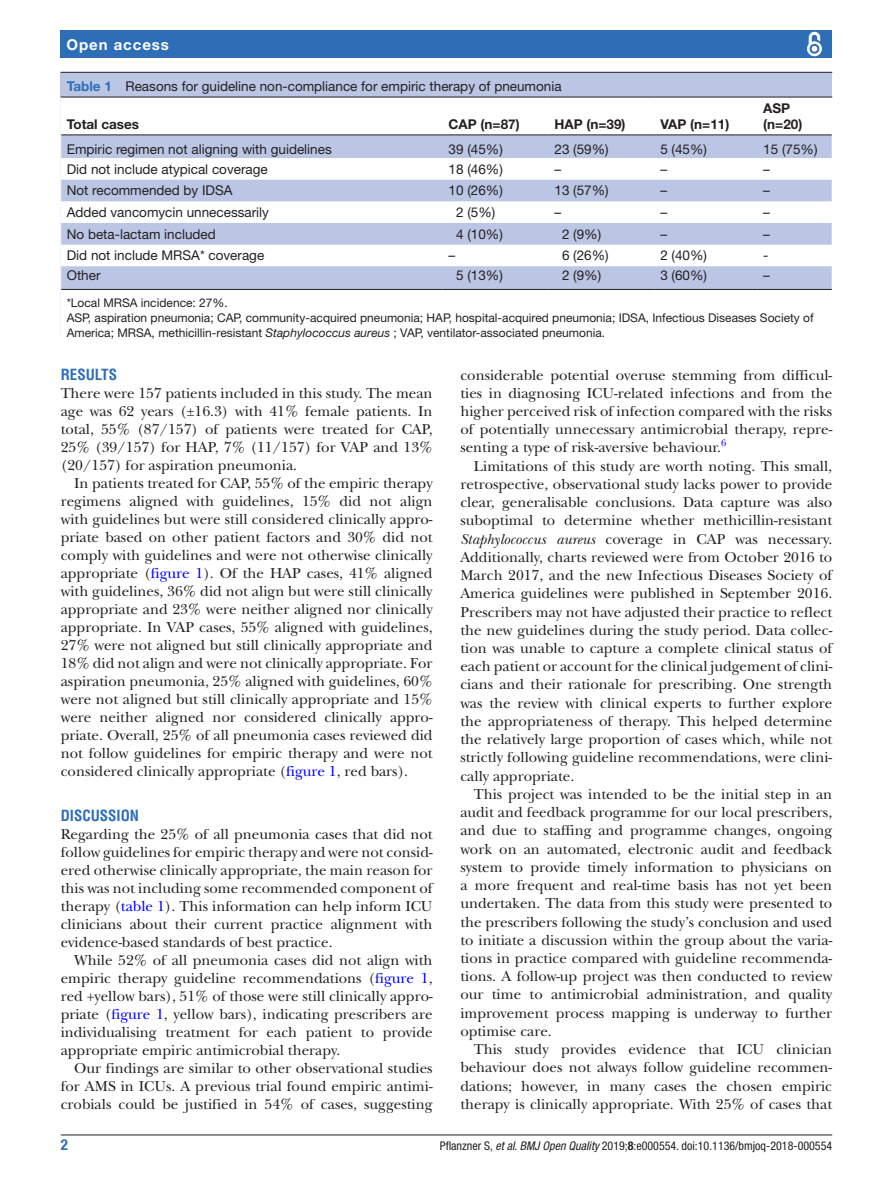
<style>
.page{position:relative;width:893px;height:1191px;background:#fff}
.page>*{position:absolute;margin:0;border:0;box-sizing:border-box;transform-origin:0 0}
.t1{font:15px/18px "New Baskerville";color:#231f20;text-align:justify}
.t2{font:700 condensed 15px "Helvetica LT Std";color:#2e6eb7}
.t3{font:700 15px "Helvetica Neue LT Std";letter-spacing:.065em;color:#fff}
.t4{font:700 condensed 15px "Helvetica Neue LT Std";color:#2e6eb7}
.t5{font:13.5px "Helvetica Neue LT Std";color:#231f20}
.t6{font:700 13.5px/16.2px "Helvetica Neue LT Std";color:#231f20}
.t7{font:12px/15px "Helvetica Neue LT Std";color:#231f20}
.t8{font:condensed 12px "Helvetica Neue LT Std";color:#231f20}
.t9{font:9.9px "New Baskerville";color:#00f}
.s1{font-weight:700;color:#2e6eb7}
.s2{font-style:italic}
.s3{color:#00f}
.s4{font-weight:700}
</style>
<div class="page">
<hr style="left:61px;top:1134px;width:771px;height:1px;background:#231f20">
<div style="left:61px;top:31px;width:771px;height:27px;background:#2e6eb7"></div>
<svg style="left:807px;top:31px;width:15px;height:26px"></svg>
<div style="left:61px;top:73px;width:771px;height:264px;background:#bbc6e5"></div>
<hr style="left:61px;top:72px;width:771px;height:1px;background:#231f20">
<svg style="left:61px;top:98px;width:771px;height:239px;fill:#fff"></svg>
<hr style="left:61px;top:97px;width:382px;height:1px;background:#231f20">
<hr style="left:61px;top:134px;width:382px;height:1px;background:#231f20">
<hr style="left:443px;top:97px;width:105px;height:1px;background:#231f20">
<hr style="left:443px;top:134px;width:105px;height:1px;background:#231f20">
<hr style="left:548px;top:97px;width:106px;height:1px;background:#231f20">
<hr style="left:548px;top:134px;width:106px;height:1px;background:#231f20">
<hr style="left:654px;top:97px;width:103px;height:1px;background:#231f20">
<hr style="left:654px;top:134px;width:103px;height:1px;background:#231f20">
<hr style="left:757px;top:97px;width:75px;height:1px;background:#231f20">
<hr style="left:757px;top:134px;width:75px;height:1px;background:#231f20">
<hr style="left:443px;top:289px;width:105px;height:1px;background:#231f20">
<hr style="left:548px;top:289px;width:106px;height:1px;background:#231f20">
<hr style="left:654px;top:289px;width:103px;height:1px;background:#231f20">
<hr style="left:61px;top:289px;width:382px;height:1px;background:#231f20">
<hr style="left:757px;top:289px;width:75px;height:1px;background:#231f20">
<svg style="left:60px;top:135px;width:1px;height:154px"></svg>
<hr style="left:67px;top:306px;width:765px;height:2px;background:#fff">
<hr style="left:67px;top:336px;width:765px;height:2px;background:#fff">
<p class="t3" style="left:66px;top:35px;width:104px">Open access</p>
<p class="t5" style="left:67px;top:78px;width:496px"><span class="s1">Table 1</span> Reasons for guideline non-compliance for empiric therapy of pneumonia</p>
<p class="t6" style="left:67px;top:116px;width:74px">Total cases</p>
<p class="t6" style="left:449px;top:116px;width:73px">CAP (n=87)</p>
<p class="t6" style="left:554px;top:116px;width:73px">HAP (n=39)</p>
<p class="t6" style="left:660px;top:116px;width:70px">VAP (n=11)</p>
<p class="t6" style="left:763px;top:99px;width:41px">ASP (n=20)</p>
<p class="t5" style="left:67px;top:141px;width:267px">Empiric regimen not aligning with guidelines</p>
<p class="t5" style="left:449px;top:141px;width:56px">39 (45%)</p>
<p class="t5" style="left:554px;top:141px;width:56px">23 (59%)</p>
<p class="t5" style="left:660px;top:141px;width:48px">5 (45%)</p>
<p class="t5" style="left:763px;top:141px;width:56px">15 (75%)</p>
<p class="t5" style="left:67px;top:161px;width:203px">Did not include atypical coverage</p>
<p class="t5" style="left:449px;top:161px;width:56px">18 (46%)</p>
<p class="t5" style="left:554px;top:161px;width:8px">–</p>
<p class="t5" style="left:660px;top:161px;width:8px">–</p>
<p class="t5" style="left:763px;top:161px;width:8px">–</p>
<p class="t5" style="left:67px;top:182px;width:167px">Not recommended by IDSA</p>
<p class="t5" style="left:449px;top:182px;width:56px">10 (26%)</p>
<p class="t5" style="left:554px;top:182px;width:56px">13 (57%)</p>
<p class="t5" style="left:660px;top:182px;width:8px">–</p>
<p class="t5" style="left:763px;top:182px;width:8px">–</p>
<p class="t5" style="left:67px;top:204px;width:204px">Added vancomycin unnecessarily</p>
<p class="t5" style="left:456px;top:204px;width:41px">2 (5%)</p>
<p class="t5" style="left:554px;top:204px;width:8px">–</p>
<p class="t5" style="left:660px;top:204px;width:8px">–</p>
<p class="t5" style="left:763px;top:204px;width:8px">–</p>
<p class="t5" style="left:67px;top:226px;width:151px">No beta-lactam included</p>
<p class="t5" style="left:456px;top:226px;width:48px">4 (10%)</p>
<p class="t5" style="left:562px;top:226px;width:41px">2 (9%)</p>
<p class="t5" style="left:660px;top:226px;width:8px">–</p>
<p class="t5" style="left:763px;top:226px;width:8px">–</p>
<p class="t5" style="left:67px;top:247px;width:199px">Did not include MRSA* coverage</p>
<p class="t5" style="left:449px;top:247px;width:8px">–</p>
<p class="t5" style="left:562px;top:247px;width:48px">6 (26%)</p>
<p class="t5" style="left:660px;top:247px;width:48px">2 (40%)</p>
<p class="t5" style="left:763px;top:247px;width:7px">-</p>
<p class="t5" style="left:67px;top:267px;width:35px">Other</p>
<p class="t5" style="left:456px;top:267px;width:48px">5 (13%)</p>
<p class="t5" style="left:562px;top:267px;width:41px">2 (9%)</p>
<p class="t5" style="left:660px;top:267px;width:48px">3 (60%)</p>
<p class="t5" style="left:763px;top:267px;width:8px">–</p>
<p class="t7" style="left:67px;top:295px;width:748px">*Local MRSA incidence: 27%.<br>ASP, aspiration pneumonia; CAP, community-acquired pneumonia; HAP, hospital-acquired pneumonia; IDSA, Infectious Diseases Society of<br>America; MRSA, methicillin-resistant <span class="s2">Staphylococcus aureus</span> ; VAP, ventilator-associated pneumonia.</p>
<p class="t2" style="left:61px;top:365px;width:58px">RESULTS</p>
<p class="t1" style="left:61px;top:384px;width:373px">There were 157 patients included in this study. The mean age was 62 years (±16.3) with 41% female patients. In total, 55% (87/157) of patients were treated for CAP, 25% (39/157) for HAP, 7% (11/157) for VAP and 13% (20/157) for aspiration pneumonia.</p>
<p class="t1" style="left:61px;top:474px;width:373px;text-indent:14px">In patients treated for CAP, 55% of the empiric therapy regimens aligned with guidelines, 15% did not align with guidelines but were still considered clinically appro&shy;priate based on other patient factors and 30% did not comply with guidelines and were not otherwise clinically appropriate (<span class="s3">figure 1</span>). Of the HAP cases, 41% aligned with guidelines, 36% did not align but were still clinically appropriate and 23% were neither aligned nor clinically appropriate. In VAP cases, 55% aligned with guidelines, 27% were not aligned but still clinically appropriate and 18% did not align and were not clinically appropriate. For aspiration pneumonia, 25% aligned with guidelines, 60% were not aligned but still clinically appropriate and 15% were neither aligned nor considered clinically appro&shy;priate. Overall, 25% of all pneumonia cases reviewed did not follow guidelines for empiric therapy and were not considered clinically appropriate (<span class="s3">figure 1</span>, red bars).</p>
<p class="t2" style="left:61px;top:806px;width:80px">DISCUSSION</p>
<p class="t1" style="left:61px;top:825px;width:373px">Regarding the 25% of all pneumonia cases that did not follow guidelines for empiric therapy and were not consid&shy;ered otherwise clinically appropriate, the main reason for this was not including some recommended component of therapy (<span class="s3">table 1</span>). This information can help inform ICU clinicians about their current practice alignment with evidence-based standards of best practice.</p>
<p class="t1" style="left:61px;top:951px;width:373px;text-indent:14px">While 52% of all pneumonia cases did not align with empiric therapy guideline recommendations (<span class="s3">figure 1</span>, red +yellow bars), 51% of those were still clinically appro&shy;priate (<span class="s3">figure 1</span>, yellow bars), indicating prescribers are individualising treatment for each patient to provide appropriate empiric antimicrobial therapy.</p>
<p class="t1" style="left:61px;top:1059px;width:373px;text-indent:14px">Our findings are similar to other observational studies for AMS in ICUs. A previous trial found empiric antimi&shy;crobials could be justified in 54% of cases, suggesting</p>
<p class="t1" style="left:460px;top:365px;width:373px">considerable potential overuse stemming from difficul&shy;ties in diagnosing ICU-related infections and from the higher perceived risk of infection compared with the risks of potentially unnecessary antimicrobial therapy, repre&shy;senting a type of risk-aversive behaviour.</p>
<p class="t9" style="left:721px;top:437px;width:7px">6</p>
<p class="t1" style="left:460px;top:457px;width:373px;text-indent:14px">Limitations of this study are worth noting. This small, retrospective, observational study lacks power to provide clear, generalisable conclusions. Data capture was also suboptimal to determine whether methicillin-resistant <span class="s2">Staphylococcus aureus</span> coverage in CAP was necessary.<br>Additionally, charts reviewed were from October 2016 to March 2017, and the new Infectious Diseases Society of America guidelines were published in September 2016.<br>Prescribers may not have adjusted their practice to reflect the new guidelines during the study period. Data collec&shy;tion was unable to capture a complete clinical status of each patient or account for the clinical judgement of clini&shy;cians and their rationale for prescribing. One strength was the review with clinical experts to further explore the appropriateness of therapy. This helped determine the relatively large proportion of cases which, while not strictly following guideline recommendations, were clini&shy;cally appropriate.</p>
<p class="t1" style="left:460px;top:785px;width:373px;text-indent:14px">This project was intended to be the initial step in an audit and feedback programme for our local prescribers, and due to staffing and programme changes, ongoing work on an automated, electronic audit and feedback system to provide timely information to physicians on a more frequent and real-time basis has not yet been undertaken. The data from this study were presented to the prescribers following the study’s conclusion and used to initiate a discussion within the group about the varia&shy;tions in practice compared with guideline recommenda&shy;tions. A follow-up project was then conducted to review our time to antimicrobial administration, and quality improvement process mapping is underway to further optimise care.</p>
<p class="t1" style="left:460px;top:1040px;width:373px;text-indent:14px">This study provides evidence that ICU clinician behaviour does not always follow guideline recommen&shy;dations; however, in many cases the chosen empiric therapy is clinically appropriate. With 25% of cases that</p>
<p class="t4" style="left:61px;top:1135px;width:9px">2</p>
<p class="t8" style="left:440px;top:1138px;width:394px">Pflanzner S, <span class="s2">et al</span>. <span class="s2">BMJ Open Quality</span> 2019;<span class="s4">8</span>:e000554. doi:10.1136/bmjoq-2018-000554</p>
</div>
